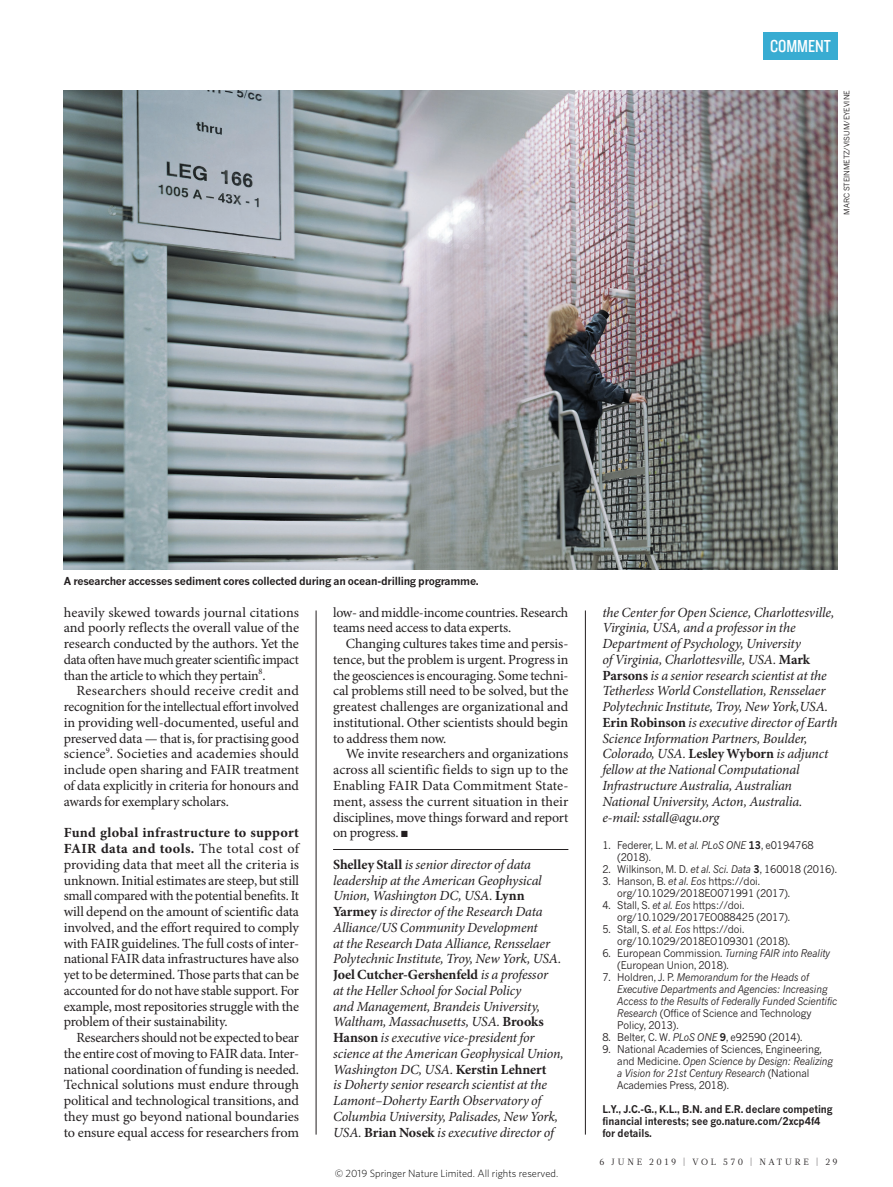
<style>
.page{position:relative;width:893px;height:1187px;background:#fff}
.page>*{position:absolute;margin:0;border:0;box-sizing:border-box;transform-origin:0 0}
.t1{font:18px "Knockout 29 Junior Ltweight";color:#fff}
.t2{font:13.95px/15.8px "Minion Pro";letter-spacing:-.015em;color:#231f20;text-align:justify}
.t3{font:italic 13.95px/15.8px "Minion Pro";letter-spacing:-.015em;color:#231f20}
.t4{font:700 10.8px "News Gothic MTOT";letter-spacing:-.02em;color:#231f20}
.t5{font:10.5px/12px "News Gothic MTOT";letter-spacing:-.01em;color:#231f20;scale:.95 1}
.t6{font:italic 10.5px/12px "News Gothic MTOT";letter-spacing:-.01em;color:#231f20;scale:.95 1}
.t7{font:700 10.5px/12px "News Gothic MTOT";letter-spacing:-.005em;color:#231f20;scale:.95 1}
.t8{font:300 10.5px "Whitney";color:#000}
.t9{font:9px "Glosa Math";letter-spacing:.3em;color:#231f20}
.t10{font:7.5px "News Gothic MTOT";color:#231f20}
.s1{font-weight:700}
.s2{font-weight:700;font-style:normal}
.s3{font-style:italic}
.s4{font-style:normal}
</style>
<div class="page">
<hr style="left:333px;top:849px;width:235px;height:1px;background:#231f20">
<img style="left:64px;top:90px;width:774px;height:479px">
<div style="left:763px;top:32px;width:75px;height:27px;background:#38acd2"></div>
<hr style="left:316px;top:610px;width:1px;height:524px;background:#231f20">
<hr style="left:585px;top:610px;width:1px;height:524px;background:#231f20">
<p class="t1" style="left:770px;top:34px;width:62px">COMMENT</p>
<p class="t10" style="left:842px;top:214px;width:126px;rotate:-90deg">MARC STEINMETZ/VISUM/EYEVINE</p>
<p class="t4" style="left:64px;top:574px;width:417px">A researcher accesses sediment cores collected during an ocean-drilling programme.</p>
<p class="t2" style="left:64px;top:605px;width:237px">heavily skewed towards journal citations and poorly reflects the overall value of the research conducted by the authors. Yet the data often have much greater scientific impact than the article to which they pertain<sup>8</sup>.</p>
<p class="t2" style="left:64px;top:683px;width:237px;text-indent:13px">Researchers should receive credit and recognition for the intellectual effort involved in providing well-documented, useful and preserved data — that is, for practising good science<sup>9</sup>. Societies and academies should include open sharing and FAIR treatment of data explicitly in criteria for honours and awards for exemplary scholars.</p>
<p class="t2" style="left:64px;top:825px;width:237px"><span class="s1">Fund global infrastructure to support FAIR data and tools.</span> The total cost of providing data that meet all the criteria is unknown. Initial estimates are steep, but still small compared with the potential benefits. It will depend on the amount of scientific data involved, and the effort required to comply with FAIR guidelines. The full costs of inter&shy;national FAIR data infrastructures have also yet to be determined. Those parts that can be accounted for do not have stable support. For example, most repositories struggle with the problem of their sustainability.</p>
<p class="t2" style="left:64px;top:1030px;width:237px;text-indent:13px">Researchers should not be expected to bear the entire cost of moving to FAIR data. Inter&shy;national coordination of funding is needed.<br>Technical solutions must endure through political and technological transitions, and they must go beyond national boundaries to ensure equal access for researchers from</p>
<p class="t2" style="left:333px;top:605px;width:237px">low- and middle-income countries. Research teams need access to data experts.</p>
<p class="t2" style="left:333px;top:636px;width:237px;text-indent:13px">Changing cultures takes time and persis&shy;tence, but the problem is urgent. Progress in the geosciences is encouraging. Some techni&shy;cal problems still need to be solved, but the greatest challenges are organizational and institutional. Other scientists should begin to address them now.</p>
<p class="t2" style="left:333px;top:746px;width:237px;text-indent:13px">We invite researchers and organizations across all scientific fields to sign up to the Enabling FAIR Data Commitment State&shy;ment, assess the current situation in their disciplines, move things forward and report on progress. ■</p>
<p class="t3" style="left:333px;top:857px;width:232px"><span class="s2">Shelley Stall</span> is senior director of data leadership at the American Geophysical Union, Washington DC, USA. <span class="s2">Lynn Yarmey</span> is director of the Research Data Alliance/US Community Development<br>at the Research Data Alliance, Rensselaer Polytechnic Institute, Troy, New York, USA.<br><span class="s2">Joel Cutcher-Gershenfeld</span> is a professor<br>at the Heller School for Social Policy<br>and Management, Brandeis University, Waltham, Massachusetts, USA. <span class="s2">Brooks Hanson</span> is executive vice-president for science at the American Geophysical Union, Washington DC, USA. <span class="s2">Kerstin Lehnert<br></span>is Doherty senior research scientist at the Lamont–Doherty Earth Observatory of Columbia University, Palisades, New York, USA. <span class="s2">Brian Nosek</span> is executive director of</p>
<p class="t8" style="left:335px;top:1166px;width:225px">© 2019 Springer Nature Limited. All rights reserved.</p>
<p class="t3" style="left:602px;top:605px;width:237px">the Center for Open Science, Charlottesville, Virginia, USA, and a professor in the Department of Psychology, University<br>of Virginia, Charlottesville, USA. <span class="s2">Mark Parsons</span> is a senior research scientist at the Tetherless World Constellation, Rensselaer Polytechnic Institute, Troy, New York,USA.<br><span class="s2">Erin Robinson</span> is executive director of Earth Science Information Partners, Boulder, Colorado, USA. <span class="s2">Lesley Wyborn</span> is adjunct fellow at the National Computational Infrastructure Australia, Australian National University, Acton, Australia. e-mail: sstall@agu.org</p>
<p class="t5" style="left:617px;top:838px;width:208px;text-indent:-15px">1. Federer, L. M. <span class="s3">et al. PLoS ONE</span> <span class="s1">13</span>, e0194768 (2018).</p>
<p class="t5" style="left:602px;top:862px;width:248px">2. Wilkinson, M. D. <span class="s3">et al. Sci. Data</span> <span class="s1">3</span>, 160018 (2016).</p>
<p class="t5" style="left:617px;top:874px;width:184px;text-indent:-15px">3. Hanson, B. <span class="s3">et al. Eos</span> https://doi. org/10.1029/2018EO071991 (2017).</p>
<p class="t5" style="left:617px;top:898px;width:184px;text-indent:-15px">4. Stall, S. <span class="s3">et al. Eos</span> https://doi. org/10.1029/2017EO088425 (2017).</p>
<p class="t5" style="left:617px;top:922px;width:184px;text-indent:-15px">5. Stall, S. <span class="s3">et al. Eos</span> https://doi. org/10.1029/2018EO109301 (2018).</p>
<p class="t5" style="left:617px;top:946px;width:226px;text-indent:-15px">6. European Commission. <span class="s3">Turning FAIR into Reality </span>(European Union, 2018).</p>
<p class="t6" style="left:617px;top:970px;width:233px;text-indent:-15px"><span class="s4">7. Holdren, J. P.</span> Memorandum for the Heads of Executive Departments and Agencies: Increasing Access to the Results of Federally Funded Scientific Research <span class="s4">(Office of Science and Technology Policy, 2013).</span></p>
<p class="t5" style="left:602px;top:1030px;width:212px">8. Belter, C. W. <span class="s3">PLoS ONE</span> <span class="s1">9</span>, e92590 (2014).</p>
<p class="t5" style="left:617px;top:1042px;width:229px;text-indent:-15px">9. National Academies of Sciences, Engineering, and Medicine. <span class="s3">Open Science by Design: Realizing a Vision for 21st Century Research</span> (National Academies Press, 2018).</p>
<p class="t7" style="left:602px;top:1102px;width:244px">L.Y., J.C.-G., K.L., B.N. and E.R. declare competing financial interests; see go.nature.com/2xcp4f4 for details.</p>
<p class="t9" style="left:599px;top:1155px;width:240px">6 JUNE 2019 | VOL 570 | NATURE | 29</p>
</div>
